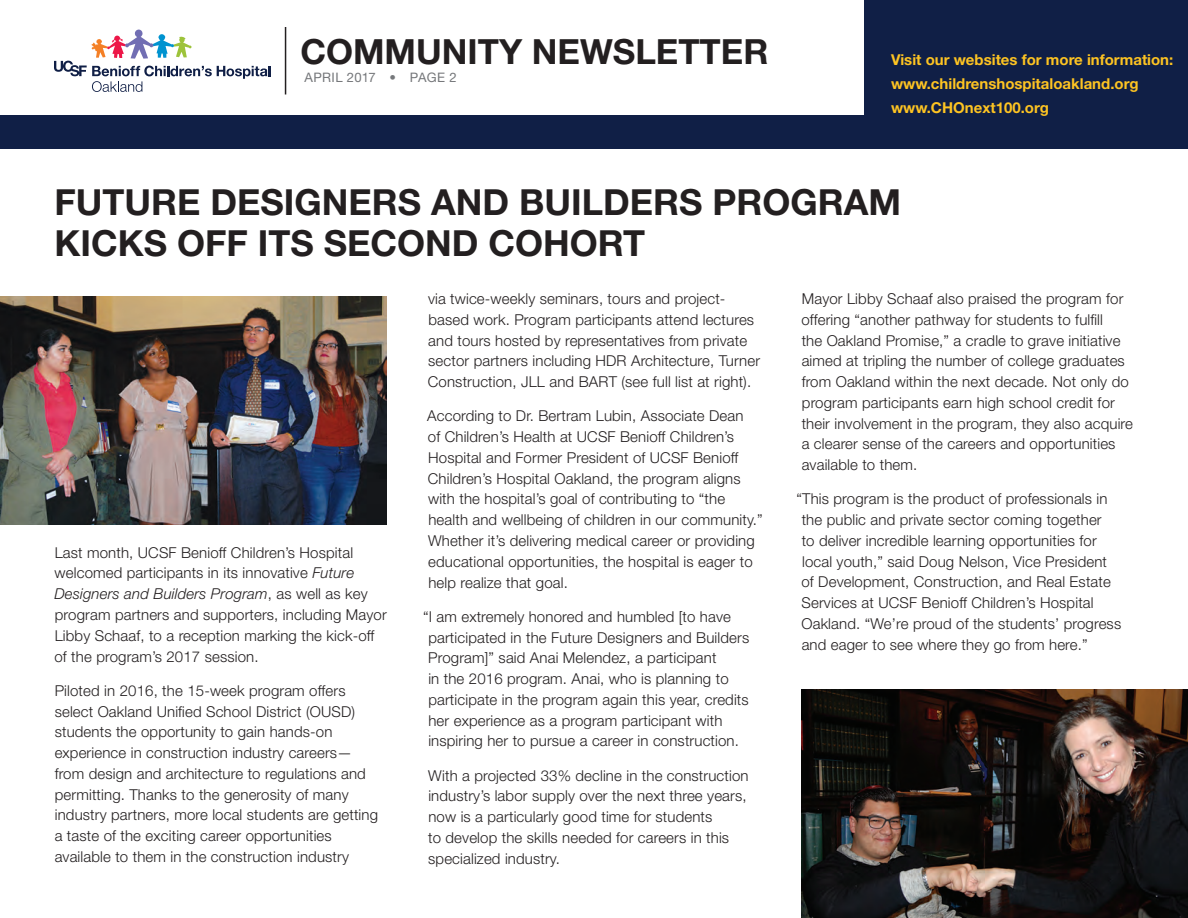
<style>
.page{position:relative;width:1188px;height:918px;background:#fff}
.page>*{position:absolute;margin:0;border:0;box-sizing:border-box;transform-origin:0 0}
.t1{font:700 36px/41.7px "Helvetica Neue LT Std";color:#231f20}
.t2{font:700 34.65px "Helvetica Neue LT Std";color:#231f20}
.t3{font:300 15px/20.7px "Helvetica Neue LT Std";letter-spacing:.01em;color:#231f20}
.t4{font:700 15px/24px "Helvetica Neue LT Std";color:#fec422}
.t5{font:13.05px "Helvetica Neue LT Std";letter-spacing:.02em;color:#76787b}
.s1{font-style:italic}
</style>
<div class="page">
<svg style="left:54px;top:30px;width:217px;height:62px"></svg>
<hr style="left:285px;top:27px;width:1px;height:67px;background:#231f20">
<div style="left:0;top:115px;width:1188px;height:33px;background:#101f46"></div>
<img style="left:0;top:296px;width:386px;height:229px">
<img style="left:801px;top:690px;width:386px;height:228px">
<hr style="left:1187px;top:538px;width:1px;height:380px;background:#b5dbf1">
<div style="left:864px;top:0;width:324px;height:148px;background:#101f46"></div>
<h2 class="t2" style="left:300px;top:30px;width:470px">COMMUNITY NEWSLETTER</h2>
<p class="t5" style="left:304px;top:69px;width:154px">APRIL 2017 • PAGE 2</p>
<p class="t4" style="left:891px;top:47px;width:284px">Visit our websites for more information: www.childrenshospitaloakland.org www.CHOnext100.org</p>
<h1 class="t1" style="left:54px;top:180px;width:848px">FUTURE DESIGNERS AND BUILDERS PROGRAM<br>KICKS OFF ITS SECOND COHORT</h1>
<p class="t3" style="left:54px;top:542px;width:334px">Last month, UCSF Benioff Children’s Hospital welcomed participants in its innovative <span class="s1">Future Designers and Builders Program</span>, as well as key program partners and supporters, including Mayor Libby Schaaf, to a reception marking the kick-off of the program’s 2017 session.</p>
<p class="t3" style="left:55px;top:680px;width:325px">Piloted in 2016, the 15-week program offers select Oakland Unified School District (OUSD) students the opportunity to gain hands-on experience in construction industry careers— from design and architecture to regulations and permitting. Thanks to the generosity of many industry partners, more local students are getting a taste of the exciting career opportunities available to them in the construction industry</p>
<p class="t3" style="left:428px;top:288px;width:334px">via twice-weekly seminars, tours and project&shy;based work. Program participants attend lectures and tours hosted by representatives from private sector partners including HDR Architecture, Turner Construction, JLL and BART (see full list at right).</p>
<p class="t3" style="left:427px;top:405px;width:337px">According to Dr. Bertram Lubin, Associate Dean<br>of Children’s Health at UCSF Benioff Children’s Hospital and Former President of UCSF Benioff Children’s Hospital Oakland, the program aligns with the hospital’s goal of contributing to “the health and wellbeing of children in our community.” Whether it’s delivering medical career or providing educational opportunities, the hospital is eager to help realize that goal.</p>
<p class="t3" style="left:428px;top:606px;width:323px;text-indent:-5px">“I am extremely honored and humbled [to have participated in the Future Designers and Builders Program]” said Anai Melendez, a participant<br>in the 2016 program. Anai, who is planning to participate in the program again this year, credits her experience as a program participant with inspiring her to pursue a career in construction.</p>
<p class="t3" style="left:428px;top:765px;width:322px">With a projected 33% decline in the construction industry’s labor supply over the next three years, now is a particularly good time for students<br>to develop the skills needed for careers in this specialized industry.</p>
<p class="t3" style="left:801px;top:288px;width:333px">Mayor Libby Schaaf also praised the program for offering “another pathway for students to fulfill<br>the Oakland Promise,” a cradle to grave initiative aimed at tripling the number of college graduates from Oakland within the next decade. Not only do program participants earn high school credit for their involvement in the program, they also acquire a clearer sense of the careers and opportunities available to them.</p>
<p class="t3" style="left:801px;top:488px;width:321px;text-indent:-5px">“This program is the product of professionals in the public and private sector coming together<br>to deliver incredible learning opportunities for local youth,” said Doug Nelson, Vice President of Development, Construction, and Real Estate Services at UCSF Benioff Children’s Hospital Oakland. “We’re proud of the students’ progress and eager to see where they go from here.”</p>
</div>
